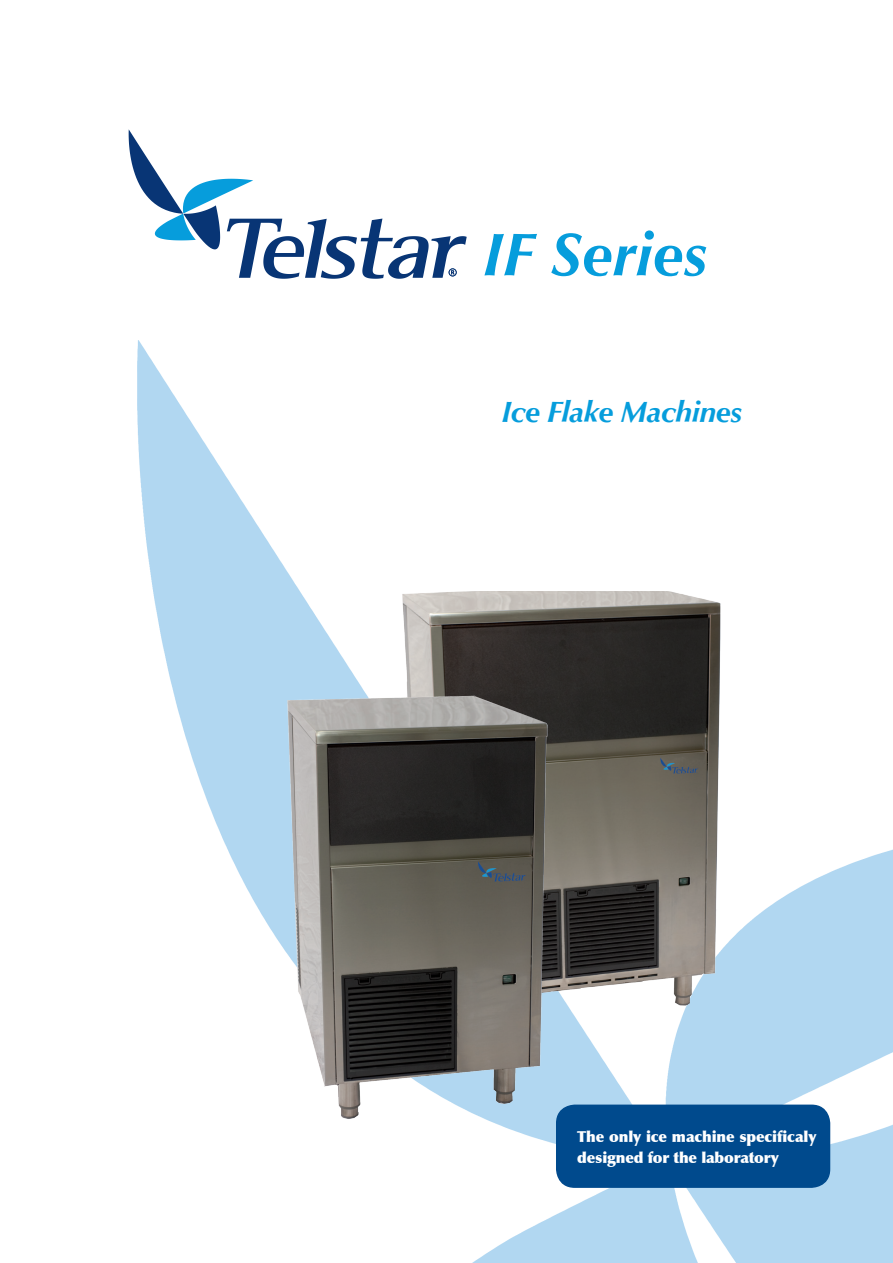
<style>
.page{position:relative;width:893px;height:1263px;background:#fff}
.page>*{position:absolute;margin:0;border:0;box-sizing:border-box;transform-origin:0 0}
.t1{font:italic 700 61.5px "Optimum";color:#069ddc}
.t2{font:italic 700 30px "Optimum";letter-spacing:-.02em;color:#069ddc}
.t3{font:900 15px/21.8px "Optima";letter-spacing:-.01em;color:#fff}
</style>
<div class="page">
<img style="left:137px;top:340px;width:756px;height:923px">
<img style="left:391px;top:591px;width:346px;height:452px">
<img style="left:272px;top:682px;width:285px;height:447px">
<svg style="left:129px;top:130px;width:338px;height:149px"></svg>
<div style="left:557px;top:1105px;width:272px;height:82px;background:#004a8d;border-radius:18px"></div>
<div style="left:556px;top:1104px;width:274px;height:84px;border:2px solid #004a8d;border-radius:18px"></div>
<h1 class="t1" style="left:483px;top:219px;width:226px">IF Series</h1>
<h2 class="t2" style="left:502px;top:395px;width:242px">Ice Flake Machines</h2>
<p class="t3" style="left:577px;top:1125px;width:241px">The only ice machine specificaly designed for the laboratory</p>
</div>
